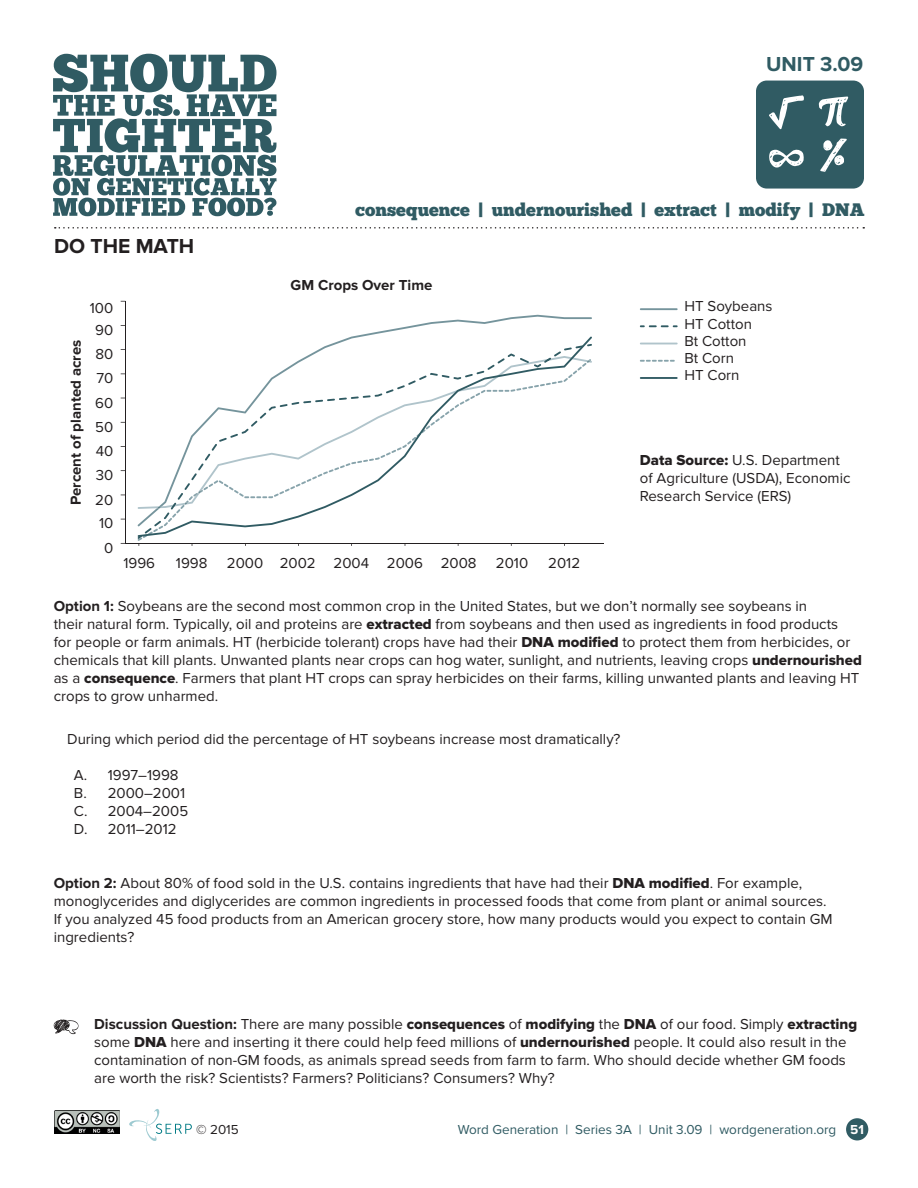
<style>
.page{position:relative;width:918px;height:1188px;background:#fff}
.page>*{position:absolute;margin:0;border:0;box-sizing:border-box;transform-origin:0 0}
.t1{font:700 21px "Proxima Nova";color:#231f20}
.t2{font:700 21px "Proxima Nova";color:#305b63}
.t3{font:18px "Chunk Five Ex";color:#305b63}
.t4{font:15px/18px "Proxima Nova";color:#231f20}
.t5{font:700 15px "Proxima Nova";color:#231f20}
.t6{font:13.5px "Proxima Nova";color:#305b63}
.t7{font:13.5px "Proxima Nova";color:#231f20}
.s1{font-family:"Proxima Nova Extrabld"}
.s2{font-weight:700}
.s3{font-weight:700;color:#fffefe}
</style>
<div class="page">
<img style="left:54px;top:1111px;width:66px;height:23px">
<svg style="left:129px;top:1109px;width:63px;height:32px"></svg>
<div style="left:756px;top:81px;width:108px;height:108px;background:#305b63;border-radius:11px"></div>
<svg style="left:819px;top:97px;width:29px;height:30px"></svg>
<svg style="left:769px;top:149px;width:35px;height:19px"></svg>
<svg style="left:769px;top:95px;width:35px;height:35px"></svg>
<svg style="left:820px;top:139px;width:27px;height:33px"></svg>
<svg style="left:55px;top:227px;width:809px;height:2px"></svg>
<div style="left:846px;top:1118px;width:22px;height:22px;background:#305b63;border-radius:50%"></div>
<svg style="left:54px;top:1019px;width:25px;height:15px"></svg>
<hr style="left:125px;top:301px;width:1px;height:242px;background:#231f20">
<hr style="left:125px;top:543px;width:479px;height:1px;background:#231f20">
<svg style="left:355px;top:315px;width:237px;height:21px"></svg>
<svg style="left:138px;top:537px;width:4px;height:9px"></svg>
<svg style="left:138px;top:336px;width:454px;height:201px"></svg>
<hr style="left:640px;top:308px;width:38px;height:2px;background:#75949c">
<svg style="left:640px;top:325px;width:38px;height:2px"></svg>
<hr style="left:640px;top:343px;width:38px;height:1px;background:#b0c4cb">
<svg style="left:640px;top:360px;width:35px;height:2px"></svg>
<hr style="left:640px;top:377px;width:38px;height:2px;background:#305b63">
<svg style="left:53px;top:54px;width:223px;height:162px"></svg>
<p class="t2" style="left:766px;top:52px;width:99px">UNIT 3.09</p>
<p class="t1" style="left:54px;top:234px;width:142px">DO THE MATH</p>
<p class="t4" style="left:90px;top:299px;width:25px">100</p>
<p class="t5" style="left:67px;top:505px;width:167px;rotate:-90deg">Percent of planted acres</p>
<p class="t4" style="left:95px;top:321px;width:20px">90</p>
<p class="t4" style="left:95px;top:345px;width:19px">80</p>
<p class="t4" style="left:96px;top:370px;width:18px">70</p>
<p class="t4" style="left:95px;top:394px;width:20px">60</p>
<p class="t4" style="left:95px;top:418px;width:20px">50</p>
<p class="t4" style="left:96px;top:442px;width:19px">40</p>
<p class="t4" style="left:96px;top:466px;width:19px">30</p>
<p class="t4" style="left:95px;top:491px;width:19px">20</p>
<p class="t4" style="left:99px;top:515px;width:16px">10</p>
<p class="t4" style="left:104px;top:539px;width:11px">0</p>
<p class="t3" style="left:355px;top:196px;width:511px">consequence | undernourished | extract | modify | DNA</p>
<p class="t5" style="left:291px;top:277px;width:143px">GM Crops Over Time</p>
<p class="t4" style="left:684px;top:298px;width:90px">HT Soybeans</p>
<p class="t4" style="left:684px;top:315px;width:69px">HT Cotton</p>
<p class="t4" style="left:684px;top:332px;width:64px">Bt Cotton</p>
<p class="t4" style="left:684px;top:349px;width:51px">Bt Corn</p>
<p class="t4" style="left:684px;top:367px;width:57px">HT Corn</p>
<p class="t4" style="left:640px;top:451px;width:212px"><span class="s1">Data Source:</span> U.S. Department of Agriculture (USDA), Economic<br>Research Service (ERS)</p>
<p class="t4" style="left:123px;top:554px;width:33px">1996</p>
<p class="t4" style="left:176px;top:554px;width:33px">1998</p>
<p class="t4" style="left:227px;top:554px;width:38px">2000</p>
<p class="t4" style="left:280px;top:554px;width:37px">2002</p>
<p class="t4" style="left:334px;top:554px;width:37px">2004</p>
<p class="t4" style="left:387px;top:554px;width:38px">2006</p>
<p class="t4" style="left:441px;top:554px;width:37px">2008</p>
<p class="t4" style="left:496px;top:554px;width:34px">2010</p>
<p class="t4" style="left:548px;top:554px;width:33px">2012</p>
<p class="t4" style="left:54px;top:597px;width:810px"><span class="s2">Option 1:</span> Soybeans are the second most common crop in the United States, but we don’t normally see soybeans in<br>their natural form. Typically, oil and proteins are <span class="s1">extracted</span> from soybeans and then used as ingredients in food products<br>for people or farm animals. HT (herbicide tolerant) crops have had their <span class="s1">DNA modified</span> to protect them from herbicides, or chemicals that kill plants. Unwanted plants near crops can hog water, sunlight, and nutrients, leaving crops <span class="s1">undernourished </span>as a <span class="s1">consequence</span>. Farmers that plant HT crops can spray herbicides on their farms, killing unwanted plants and leaving HT crops to grow unharmed.</p>
<p class="t4" style="left:67px;top:730px;width:555px">During which period did the percentage of HT soybeans increase most dramatically?</p>
<p class="t4" style="left:74px;top:766px;width:106px">A. 1997–1998</p>
<p class="t4" style="left:74px;top:784px;width:113px">B. 2000–2001</p>
<p class="t4" style="left:74px;top:802px;width:116px">C. 2004–2005</p>
<p class="t4" style="left:74px;top:820px;width:104px">D. 2011–2012</p>
<p class="t4" style="left:54px;top:874px;width:781px"><span class="s2">Option 2:</span> About 80% of food sold in the U.S. contains ingredients that have had their <span class="s1">DNA modified</span>. For example, monoglycerides and diglycerides are common ingredients in processed foods that come from plant or animal sources.<br>If you analyzed 45 food products from an American grocery store, how many products would you expect to contain GM ingredients?</p>
<p class="t4" style="left:94px;top:1015px;width:765px"><span class="s2">Discussion Question:</span> There are many possible <span class="s1">consequences</span> of <span class="s1">modifying</span> the <span class="s1">DNA</span> of our food. Simply <span class="s1">extracting </span>some <span class="s1">DNA</span> here and inserting it there could help feed millions of <span class="s1">undernourished</span> people. It could also result in the contamination of non-GM foods, as animals spread seeds from farm to farm. Who should decide whether GM foods are worth the risk? Scientists? Farmers? Politicians? Consumers? Why?</p>
<p class="t7" style="left:196px;top:1122px;width:44px">© 2015</p>
<p class="t6" style="left:458px;top:1122px;width:408px">Word Generation | Series 3A | Unit 3.09 | wordgeneration.org <span class="s3">51</span></p>
</div>
